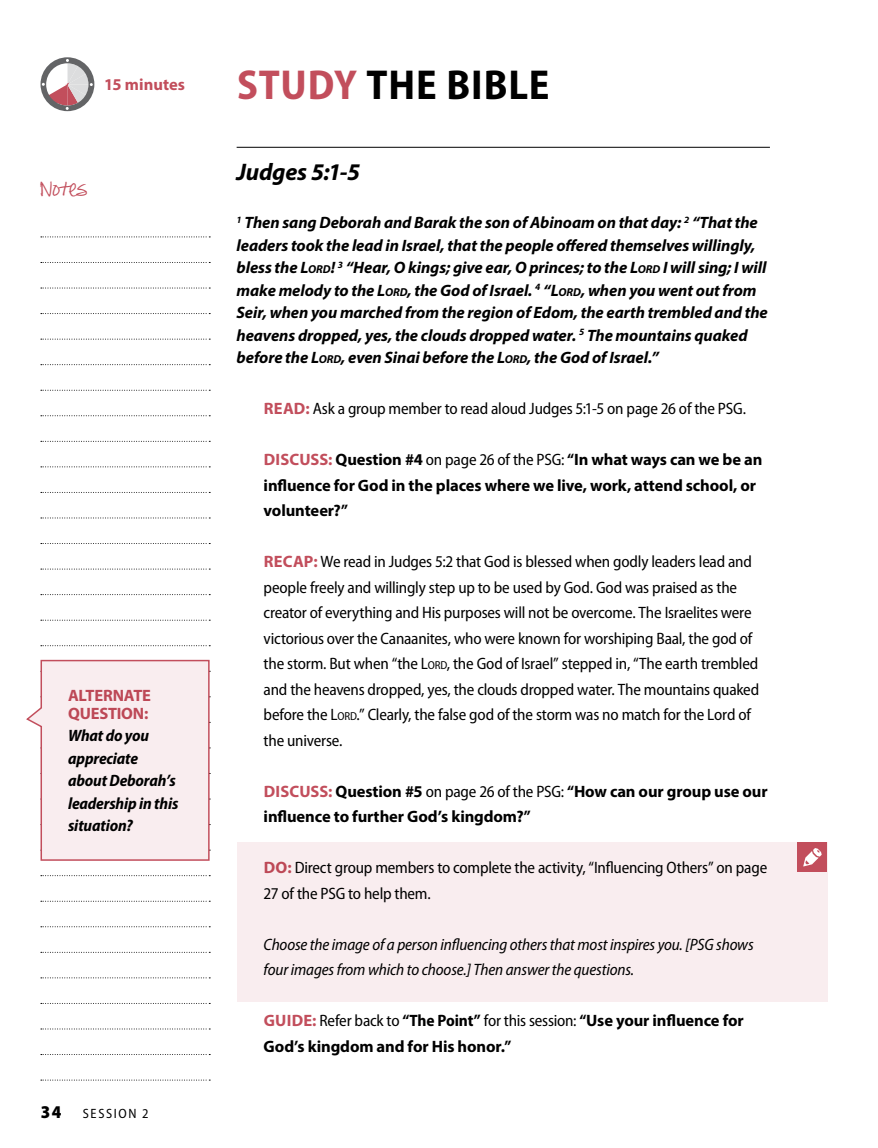
<style>
.page{position:relative;width:878px;height:1148px;background:#fff}
.page>*{position:absolute;margin:0;border:0;box-sizing:border-box;transform-origin:0 0}
.t1{font:700 semi-condensed 42px "Myriad Pro";letter-spacing:.02em;color:#000}
.t2{font:italic 700 24px "Myriad Pro";letter-spacing:-.01em;color:#000}
.t3{font:900 semi-condensed 18px "Myriad Pro";color:#000}
.t4{font:semi-condensed 16.5px/25.5px "Myriad Pro";letter-spacing:-.015em;color:#000}
.t5{font:italic 700 16.5px/22.5px "Myriad Pro";letter-spacing:-.005em;color:#000}
.t6{font:700 16.5px/25.5px "Myriad Pro";letter-spacing:-.01em;color:#000}
.t7{font:italic semi-condensed 16.5px/25.5px "Myriad Pro";letter-spacing:-.01em;color:#000}
.t8{font:italic 700 semi-condensed 16.5px/22.5px "Myriad Pro";letter-spacing:-.01em;color:#000}
.t9{font:700 16.5px/18px "Myriad Pro";letter-spacing:-.01em;color:#c24e5c}
.t10{font:15px "Pea Alesa";letter-spacing:-.03em;color:#c24e5c}
.t11{font:semi-condensed 13.5px "Myriad Pro";letter-spacing:.13em;color:#000}
.s1{color:#c24e5c}
.s2{font-size:11.55px}
.s3{font-weight:700;font-stretch:normal;color:#c24e5c}
.s4{font-weight:400;font-stretch:semi-condensed}
.s5{font-stretch:semi-condensed}
</style>
<div class="page">
<svg style="left:41px;top:236px;width:169px;height:1px"></svg>
<svg style="left:41px;top:262px;width:169px;height:1px"></svg>
<svg style="left:41px;top:288px;width:169px;height:1px"></svg>
<svg style="left:41px;top:313px;width:169px;height:1px"></svg>
<svg style="left:41px;top:339px;width:169px;height:1px"></svg>
<svg style="left:41px;top:364px;width:169px;height:1px"></svg>
<svg style="left:41px;top:390px;width:169px;height:1px"></svg>
<svg style="left:41px;top:415px;width:169px;height:1px"></svg>
<svg style="left:41px;top:441px;width:169px;height:1px"></svg>
<svg style="left:41px;top:466px;width:169px;height:1px"></svg>
<svg style="left:41px;top:492px;width:169px;height:1px"></svg>
<svg style="left:41px;top:517px;width:169px;height:1px"></svg>
<svg style="left:41px;top:543px;width:169px;height:1px"></svg>
<svg style="left:41px;top:568px;width:169px;height:1px"></svg>
<svg style="left:41px;top:594px;width:169px;height:1px"></svg>
<svg style="left:41px;top:620px;width:169px;height:1px"></svg>
<svg style="left:41px;top:645px;width:169px;height:1px"></svg>
<svg style="left:41px;top:875px;width:169px;height:1px"></svg>
<svg style="left:41px;top:900px;width:169px;height:1px"></svg>
<svg style="left:41px;top:926px;width:169px;height:1px"></svg>
<svg style="left:41px;top:952px;width:169px;height:1px"></svg>
<svg style="left:41px;top:977px;width:169px;height:1px"></svg>
<svg style="left:41px;top:1003px;width:169px;height:1px"></svg>
<svg style="left:41px;top:1028px;width:169px;height:1px"></svg>
<svg style="left:41px;top:1054px;width:169px;height:1px"></svg>
<svg style="left:41px;top:1079px;width:169px;height:1px"></svg>
<div style="left:237px;top:841px;width:590px;height:160px;background:#f9edef"></div>
<div style="left:796px;top:841px;width:30px;height:30px;background:#c24e5c"></div>
<svg style="left:803px;top:848px;width:18px;height:18px"></svg>
<svg style="left:26px;top:659px;width:184px;height:202px;background:#f7e9eb"></svg>
<hr style="left:237px;top:147px;width:532px;height:1px;background:#000">
<svg style="left:40px;top:57px;width:54px;height:54px"></svg>
<p class="t9" style="left:104px;top:75px;width:82px">15 minutes</p>
<p class="t10" style="left:40px;top:187px;width:48px">Notes</p>
<p class="t9" style="left:68px;top:685px;width:84px">ALTERNATE<br>QUESTION:</p>
<p class="t8" style="left:68px;top:724px;width:112px">What do you appreciate about Deborah’s leadership in this situation?</p>
<p class="t3" style="left:40px;top:1102px;width:22px">34</p>
<p class="t11" style="left:83px;top:1106px;width:67px">Sess ion 2</p>
<h1 class="t1" style="left:237px;top:61px;width:314px"><span class="s1">STUDY</span> THE BIBLE</h1>
<h2 class="t2" style="left:237px;top:156px;width:125px">Judges 5:1-5</h2>
<p class="t5" style="left:236px;top:211px;width:532px"><sup>1</sup> Then sang Deborah and Barak the son of Abinoam on that day: <sup>2</sup> “That the leaders took the lead in Israel, that the people offered themselves willingly, bless the L<span class="s2">ORD</span>! <sup>3</sup> “Hear, O kings; give ear, O princes; to the L<span class="s2">ORD</span> I will sing; I will make melody to the L<span class="s2">ORD</span>, the God of Israel. <sup>4</sup> “L<span class="s2">ORD</span>, when you went out from Seir, when you marched from the region of Edom, the earth trembled and the heavens dropped, yes, the clouds dropped water. <sup>5</sup> The mountains quaked before the L<span class="s2">ORD</span>, even Sinai before the L<span class="s2">ORD</span>, the God of Israel.”</p>
<p class="t4" style="left:264px;top:396px;width:483px"><span class="s3">READ:</span> Ask a group member to read aloud Judges 5:1-5 on page 26 of the PSG.</p>
<p class="t6" style="left:264px;top:446px;width:500px"><span class="s1">DISCUSS:</span> Question #4 <span class="s4">on page 26 of the PSG:</span> <span class="s5">“</span>In what ways can we be an influence for God in the places where we live, work, attend school, or volunteer?<span class="s5">”</span></p>
<p class="t4" style="left:263px;top:549px;width:497px"><span class="s3">RECAP:</span> We read in Judges 5:2 that God is blessed when godly leaders lead and people freely and willingly step up to be used by God. God was praised as the creator of everything and His purposes will not be overcome. The Israelites were victorious over the Canaanites, who were known for worshiping Baal, the god of the storm. But when “the L<span class="s2">ORD</span>, the God of Israel” stepped in, “The earth trembled and the heavens dropped, yes, the clouds dropped water. The mountains quaked before the L<span class="s2">ORD</span>.” Clearly, the false god of the storm was no match for the Lord of the universe.</p>
<p class="t6" style="left:263px;top:778px;width:505px"><span class="s1">DISCUSS:</span> Question #5 <span class="s4">on page 26 of the PSG:</span> <span class="s5">“</span>How can our group use our influence to further God’s kingdom?<span class="s5">”</span></p>
<p class="t4" style="left:263px;top:855px;width:505px"><span class="s3">DO:</span> Direct group members to complete the activity, “Influencing Others” on page<br>27 of the PSG to help them.</p>
<p class="t7" style="left:263px;top:932px;width:491px">Choose the image of a person influencing others that most inspires you. [PSG shows four images from which to choose.] Then answer the questions.</p>
<p class="t6" style="left:263px;top:1007px;width:481px"><span class="s1">GUIDE:</span> <span class="s4">Refer back to</span> <span class="s5">“The Point”</span> <span class="s4">for this session:</span> <span class="s5">“</span>Use your influence for<br>God’s kingdom and for His honor.<span class="s5">”</span></p>
</div>
